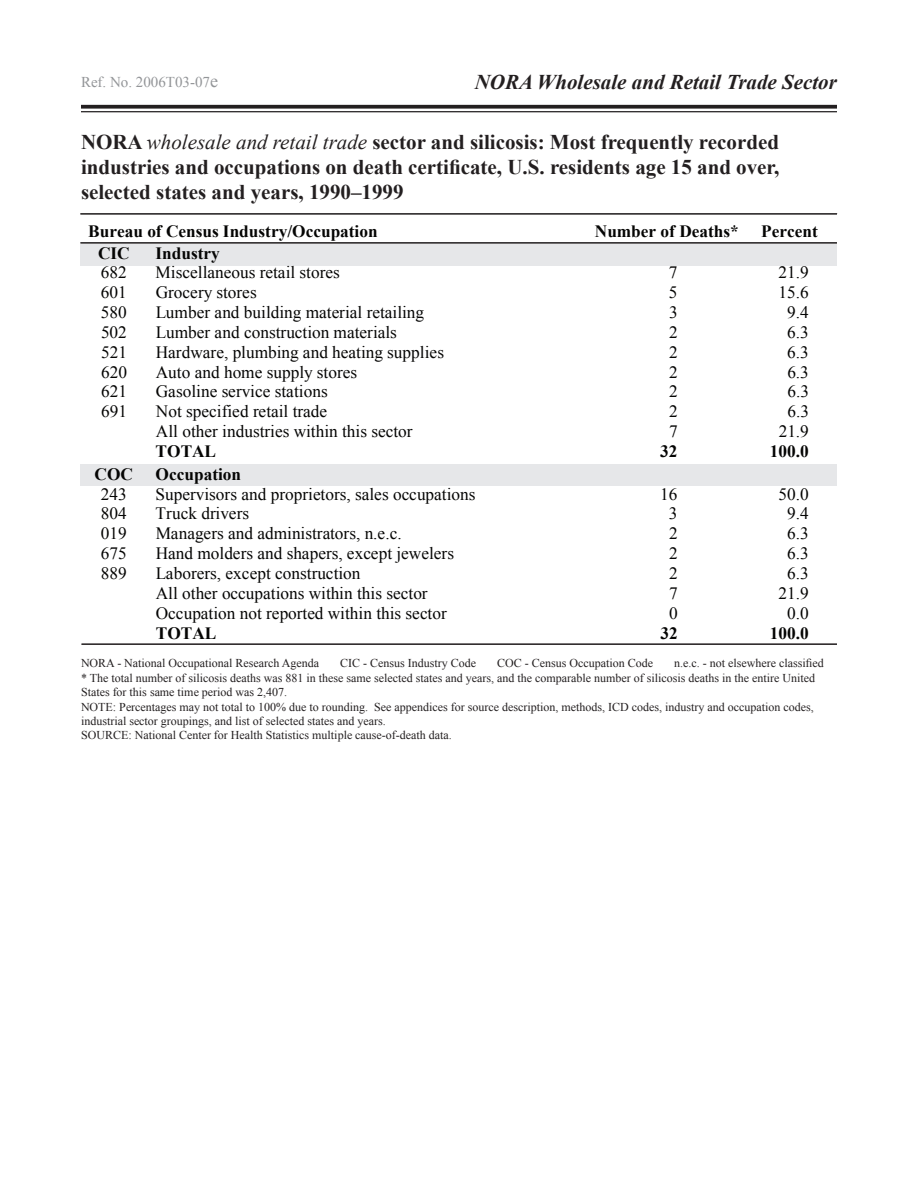
<style>
.page{position:relative;width:918px;height:1188px;background:#fff}
.page>*{position:absolute;margin:0;border:0;box-sizing:border-box;transform-origin:0 0}
.t1{font:700 21px/25.2px "Times New Roman";color:#231f20;text-align:justify}
.t2{font:italic 700 21px "Times New Roman";color:#231f20}
.t3{font:17.25px "Times New Roman";color:#050504}
.t4{font:700 17.25px "Times New Roman";color:#050504}
.t5{font:15px "Times New Roman";color:#939598}
.t6{font:12px/14.4px "Times New Roman";color:#231f20}
.s1{font-size:18px}
.s2{font-weight:400;font-style:italic}
</style>
<div class="page">
<svg style="left:81px;top:105px;width:756px;height:4px;background:#393536"></svg>
<hr style="left:81px;top:111px;width:756px;height:1px;background:#231f20">
<div style="left:80px;top:244px;width:757px;height:22px;background:#e6e7e9"></div>
<hr style="left:80px;top:213px;width:757px;height:2px;background:#231f20">
<hr style="left:80px;top:242px;width:757px;height:2px;background:#231f20">
<hr style="left:81px;top:643px;width:756px;height:2px;background:#231f20">
<div style="left:80px;top:465px;width:757px;height:21px;background:#e6e7e9"></div>
<p class="t5" style="left:81px;top:72px;width:139px">Ref. No. 2006T03-07<span class="s1">e</span></p>
<p class="t2" style="left:475px;top:68px;width:364px">NORA Wholesale and Retail Trade Sector</p>
<p class="t1" style="left:81px;top:129px;width:700px">NORA <span class="s2">wholesale and retail trade</span> sector and silicosis: Most frequently recorded industries and occupations on death certificate, U.S. residents age 15 and over, selected states and years, 1990–1999</p>
<p class="t4" style="left:88px;top:219px;width:291px">Bureau of Census Industry/Occupation</p>
<p class="t4" style="left:595px;top:219px;width:145px">Number of Deaths*</p>
<p class="t4" style="left:761px;top:219px;width:58px">Percent</p>
<p class="t4" style="left:98px;top:241px;width:33px">CIC</p>
<p class="t4" style="left:156px;top:241px;width:66px">Industry</p>
<p class="t3" style="left:101px;top:261px;width:27px">682</p>
<p class="t3" style="left:156px;top:261px;width:186px">Miscellaneous retail stores</p>
<p class="t3" style="left:669px;top:261px;width:10px">7</p>
<p class="t3" style="left:778px;top:261px;width:32px">21.9</p>
<p class="t3" style="left:101px;top:281px;width:27px">601</p>
<p class="t3" style="left:156px;top:281px;width:103px">Grocery stores</p>
<p class="t3" style="left:669px;top:281px;width:10px">5</p>
<p class="t3" style="left:778px;top:281px;width:32px">15.6</p>
<p class="t3" style="left:101px;top:301px;width:27px">580</p>
<p class="t3" style="left:156px;top:301px;width:270px">Lumber and building material retailing</p>
<p class="t3" style="left:669px;top:301px;width:10px">3</p>
<p class="t3" style="left:787px;top:301px;width:23px">9.4</p>
<p class="t3" style="left:101px;top:320px;width:27px">502</p>
<p class="t3" style="left:156px;top:320px;width:243px">Lumber and construction materials</p>
<p class="t3" style="left:669px;top:320px;width:10px">2</p>
<p class="t3" style="left:787px;top:320px;width:23px">6.3</p>
<p class="t3" style="left:101px;top:340px;width:27px">521</p>
<p class="t3" style="left:156px;top:340px;width:290px">Hardware, plumbing and heating supplies</p>
<p class="t3" style="left:669px;top:340px;width:10px">2</p>
<p class="t3" style="left:787px;top:340px;width:23px">6.3</p>
<p class="t3" style="left:101px;top:360px;width:27px">620</p>
<p class="t3" style="left:156px;top:360px;width:203px">Auto and home supply stores</p>
<p class="t3" style="left:669px;top:360px;width:10px">2</p>
<p class="t3" style="left:787px;top:360px;width:23px">6.3</p>
<p class="t3" style="left:101px;top:380px;width:27px">621</p>
<p class="t3" style="left:156px;top:380px;width:173px">Gasoline service stations</p>
<p class="t3" style="left:669px;top:380px;width:10px">2</p>
<p class="t3" style="left:787px;top:380px;width:23px">6.3</p>
<p class="t3" style="left:101px;top:400px;width:27px">691</p>
<p class="t3" style="left:156px;top:400px;width:173px">Not specified retail trade</p>
<p class="t3" style="left:669px;top:400px;width:10px">2</p>
<p class="t3" style="left:787px;top:400px;width:23px">6.3</p>
<p class="t3" style="left:156px;top:420px;width:258px">All other industries within this sector</p>
<p class="t3" style="left:669px;top:420px;width:10px">7</p>
<p class="t3" style="left:779px;top:420px;width:31px">21.9</p>
<p class="t4" style="left:156px;top:440px;width:62px">TOTAL</p>
<p class="t4" style="left:660px;top:440px;width:19px">32</p>
<p class="t4" style="left:770px;top:440px;width:40px">100.0</p>
<p class="t4" style="left:95px;top:462px;width:40px">COC</p>
<p class="t4" style="left:156px;top:462px;width:87px">Occupation</p>
<p class="t3" style="left:101px;top:482px;width:27px">243</p>
<p class="t3" style="left:156px;top:482px;width:321px">Supervisors and proprietors, sales occupations</p>
<p class="t3" style="left:660px;top:482px;width:19px">16</p>
<p class="t3" style="left:778px;top:482px;width:32px">50.0</p>
<p class="t3" style="left:101px;top:502px;width:27px">804</p>
<p class="t3" style="left:156px;top:502px;width:95px">Truck drivers</p>
<p class="t3" style="left:669px;top:502px;width:10px">3</p>
<p class="t3" style="left:787px;top:502px;width:23px">9.4</p>
<p class="t3" style="left:101px;top:522px;width:27px">019</p>
<p class="t3" style="left:156px;top:522px;width:248px">Managers and administrators, n.e.c.</p>
<p class="t3" style="left:669px;top:522px;width:10px">2</p>
<p class="t3" style="left:787px;top:522px;width:23px">6.3</p>
<p class="t3" style="left:101px;top:542px;width:27px">675</p>
<p class="t3" style="left:156px;top:542px;width:300px">Hand molders and shapers, except jewelers</p>
<p class="t3" style="left:669px;top:542px;width:10px">2</p>
<p class="t3" style="left:787px;top:542px;width:23px">6.3</p>
<p class="t3" style="left:101px;top:562px;width:27px">889</p>
<p class="t3" style="left:156px;top:562px;width:206px">Laborers, except construction</p>
<p class="t3" style="left:669px;top:562px;width:10px">2</p>
<p class="t3" style="left:787px;top:562px;width:23px">6.3</p>
<p class="t3" style="left:156px;top:581px;width:274px">All other occupations within this sector</p>
<p class="t3" style="left:669px;top:581px;width:10px">7</p>
<p class="t3" style="left:779px;top:581px;width:32px">21.9</p>
<p class="t3" style="left:156px;top:601px;width:293px">Occupation not reported within this sector</p>
<p class="t3" style="left:669px;top:601px;width:10px">0</p>
<p class="t3" style="left:787px;top:601px;width:23px">0.0</p>
<p class="t4" style="left:156px;top:621px;width:62px">TOTAL</p>
<p class="t4" style="left:660px;top:621px;width:19px">32</p>
<p class="t4" style="left:770px;top:621px;width:40px">100.0</p>
<p class="t6" style="left:81px;top:656px;width:240px">NORA - National Occupational Research Agenda</p>
<p class="t6" style="left:340px;top:656px;width:137px">CIC - Census Industry Code</p>
<p class="t6" style="left:497px;top:656px;width:157px">COC - Census Occupation Code</p>
<p class="t6" style="left:674px;top:656px;width:151px">n.e.c. - not elsewhere classified</p>
<p class="t6" style="left:81px;top:670px;width:736px">* The total number of silicosis deaths was 881 in these same selected states and years, and the comparable number of silicosis deaths in the entire United<br>States for this same time period was 2,407.</p>
<p class="t6" style="left:81px;top:699px;width:734px">NOTE: Percentages may not total to 100% due to rounding. See appendices for source description, methods, ICD codes, industry and occupation codes, industrial sector groupings, and list of selected states and years.</p>
<p class="t6" style="left:81px;top:728px;width:372px">SOURCE: National Center for Health Statistics multiple cause-of-death data.</p>
</div>
